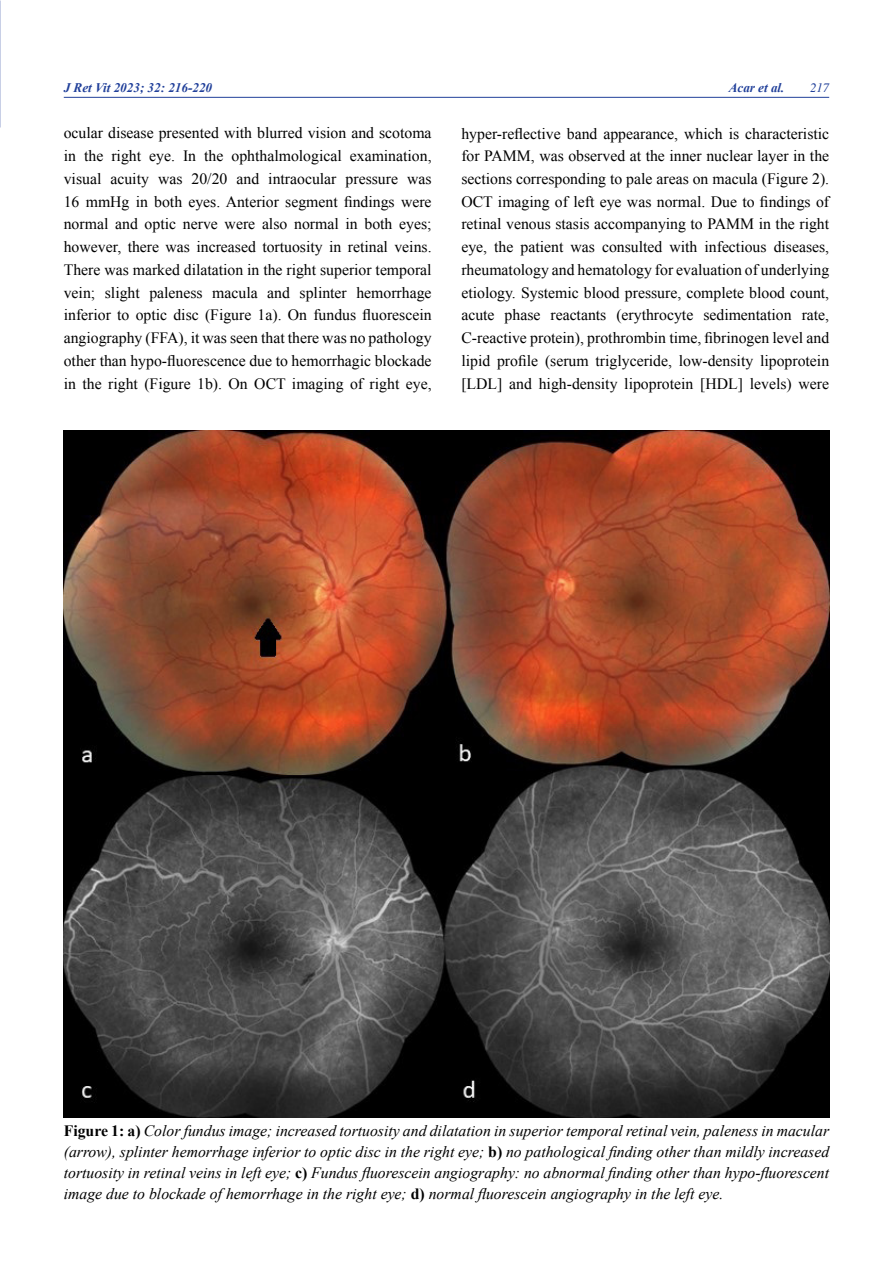
<style>
.page{position:relative;width:893px;height:1263px;background:#fff}
.page>*{position:absolute;margin:0;border:0;box-sizing:border-box;transform-origin:0 0}
.t1{font:15.75px/22.8px "Times New Roman";color:#000;text-align:justify}
.t2{font:italic 15.75px/21px "Times New Roman";color:#000;text-align:justify}
.t3{font:italic 700 13.2px "Times New Roman";color:#21409a}
.t4{font:italic 12.75px "Times";color:#21409a}
.s1{font-weight:700;font-style:normal}
</style>
<div class="page">
<hr style="left:64px;top:97px;width:765px;height:1px;background:#21409a">
<img style="left:64px;top:431px;width:765px;height:687px">
<p class="t3" style="left:64px;top:78px;width:150px">J Ret Vit 2023; 32: 216-220</p>
<p class="t3" style="left:729px;top:78px;width:57px">Acar et al.</p>
<p class="t4" style="left:810px;top:80px;width:21px">217</p>
<p class="t1" style="left:64px;top:122px;width:369px">ocular disease presented with blurred vision and scotoma in the right eye. In the ophthalmological examination, visual acuity was 20/20 and intraocular pressure was 16 mmHg in both eyes. Anterior segment findings were normal and optic nerve were also normal in both eyes; however, there was increased tortuosity in retinal veins.<br>There was marked dilatation in the right superior temporal vein; slight paleness macula and splinter hemorrhage inferior to optic disc (Figure 1a). On fundus fluorescein angiography (FFA), it was seen that there was no pathology other than hypo-fluorescence due to hemorrhagic blockade in the right (Figure 1b). On OCT imaging of right eye,</p>
<p class="t1" style="left:461px;top:122px;width:369px">hyper-reflective band appearance, which is characteristic for PAMM, was observed at the inner nuclear layer in the sections corresponding to pale areas on macula (Figure 2).<br>OCT imaging of left eye was normal. Due to findings of retinal venous stasis accompanying to PAMM in the right eye, the patient was consulted with infectious diseases, rheumatology and hematology for evaluation of underlying etiology. Systemic blood pressure, complete blood count, acute phase reactants (erythrocyte sedimentation rate, C-reactive protein), prothrombin time, fibrinogen level and lipid profile (serum triglyceride, low-density lipoprotein [LDL] and high-density lipoprotein [HDL] levels) were</p>
<p class="t2" style="left:64px;top:1120px;width:767px"><span class="s1">Figure 1: a)</span> Color fundus image; increased tortuosity and dilatation in superior temporal retinal vein, paleness in macular (arrow), splinter hemorrhage inferior to optic disc in the right eye; <span class="s1">b)</span> no pathological finding other than mildly increased tortuosity in retinal veins in left eye; <span class="s1">c)</span> Fundus fluorescein angiography: no abnormal finding other than hypo-fluorescent image due to blockade of hemorrhage in the right eye; <span class="s1">d)</span> normal fluorescein angiography in the left eye.</p>
</div>
